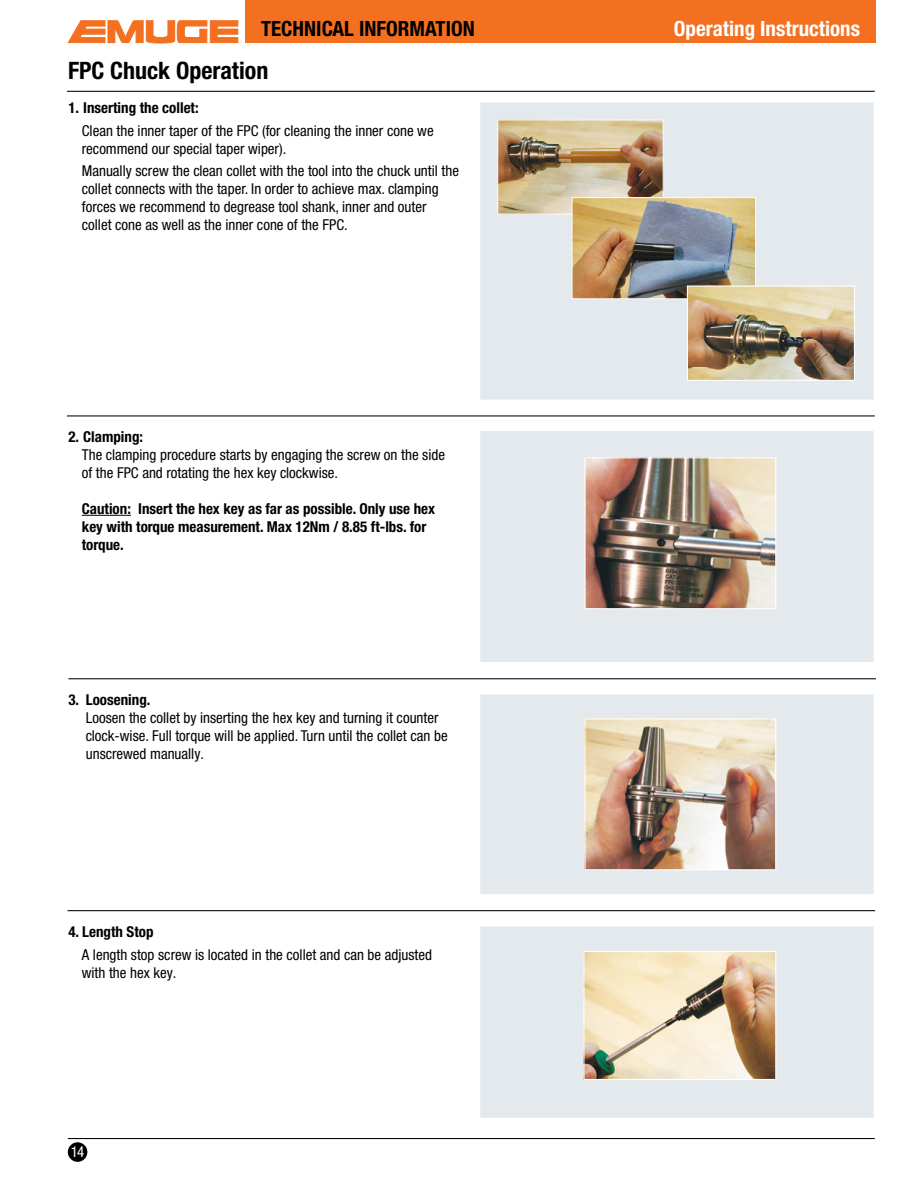
<style>
.page{position:relative;width:918px;height:1188px;background:#fff}
.page>*{position:absolute;margin:0;border:0;box-sizing:border-box;transform-origin:0 0}
.t1{font:700 condensed 24px "Helvetica Neue LT Pro";color:#000}
.t2{font:700 condensed 21px "Helvetica Neue LT Pro";color:#fff}
.t3{font:700 condensed 21px "Helvetica Neue LT Pro";color:#000}
.t4{font:condensed 15px/18px "Helvetica Neue LT Pro";color:#000}
.t5{font:700 condensed 15px/18px "Helvetica Neue LT Pro";color:#000}
.t6{font:condensed 15px "Helvetica Neue LT Pro";color:#fff}
</style>
<div class="page">
<div style="left:68px;top:1142px;width:19px;height:20px;background:#000;border-radius:50%"></div>
<hr style="left:68px;top:1138px;width:807px;height:1px;background:#000">
<div style="left:245px;top:0;width:631px;height:43px;background:#f37021"></div>
<svg style="left:68px;top:21px;width:170px;height:22px"></svg>
<svg style="left:480px;top:103px;width:394px;height:1015px;background:#e6ebee"></svg>
<hr style="left:82px;top:515px;width:49px;height:1px;background:#000">
<hr style="left:67px;top:415px;width:808px;height:1px;background:#000">
<hr style="left:68px;top:678px;width:808px;height:1px;background:#000">
<hr style="left:67px;top:910px;width:808px;height:1px;background:#000">
<img style="left:499px;top:121px;width:163px;height:92px">
<div style="left:497px;top:119px;width:167px;height:96px;border:1px solid #fff"></div>
<img style="left:574px;top:199px;width:180px;height:98px">
<div style="left:572px;top:197px;width:184px;height:102px;border:1px solid #fff"></div>
<img style="left:689px;top:287px;width:164px;height:92px">
<div style="left:687px;top:285px;width:168px;height:96px;border:1px solid #fff"></div>
<img style="left:586px;top:720px;width:188px;height:148px">
<div style="left:584px;top:718px;width:192px;height:152px;border:1px solid #fff"></div>
<img style="left:585px;top:953px;width:189px;height:125px">
<div style="left:583px;top:951px;width:193px;height:129px;border:1px solid #fff"></div>
<hr style="left:67px;top:91px;width:808px;height:1px;background:#000">
<img style="left:586px;top:459px;width:188px;height:148px">
<div style="left:584px;top:457px;width:192px;height:152px;border:1px solid #fff"></div>
<h2 class="t3" style="left:261px;top:17px;width:215px">TECHNICAL INFORMATION</h2>
<h2 class="t2" style="left:674px;top:17px;width:188px">Operating Instructions</h2>
<h1 class="t1" style="left:68px;top:56px;width:202px">FPC Chuck Operation</h1>
<p class="t5" style="left:68px;top:99px;width:132px">1. Inserting the collet:</p>
<p class="t4" style="left:82px;top:121px;width:353px">Clean the inner taper of the FPC (for cleaning the inner cone we recommend our special taper wiper).</p>
<p class="t4" style="left:82px;top:161px;width:379px">Manually screw the clean collet with the tool into the chuck until the collet connects with the taper. In order to achieve max. clamping forces we recommend to degrease tool shank, inner and outer collet cone as well as the inner cone of the FPC.</p>
<p class="t5" style="left:68px;top:428px;width:76px">2. Clamping:</p>
<p class="t4" style="left:82px;top:445px;width:365px">The clamping procedure starts by engaging the screw on the side of the FPC and rotating the hex key clockwise.</p>
<p class="t5" style="left:82px;top:500px;width:355px">Caution: Insert the hex key as far as possible. Only use hex key with torque measurement. Max 12Nm / 8.85 ft-lbs. for torque.</p>
<p class="t5" style="left:68px;top:691px;width:84px">3. Loosening.</p>
<p class="t4" style="left:86px;top:709px;width:363px">Loosen the collet by inserting the hex key and turning it counter clock-wise. Full torque will be applied. Turn until the collet can be unscrewed manually.</p>
<p class="t5" style="left:68px;top:923px;width:87px">4. Length Stop</p>
<p class="t4" style="left:82px;top:945px;width:352px">A length stop screw is located in the collet and can be adjusted with the hex key.</p>
<p class="t6" style="left:71px;top:1143px;width:15px">14</p>
</div>
